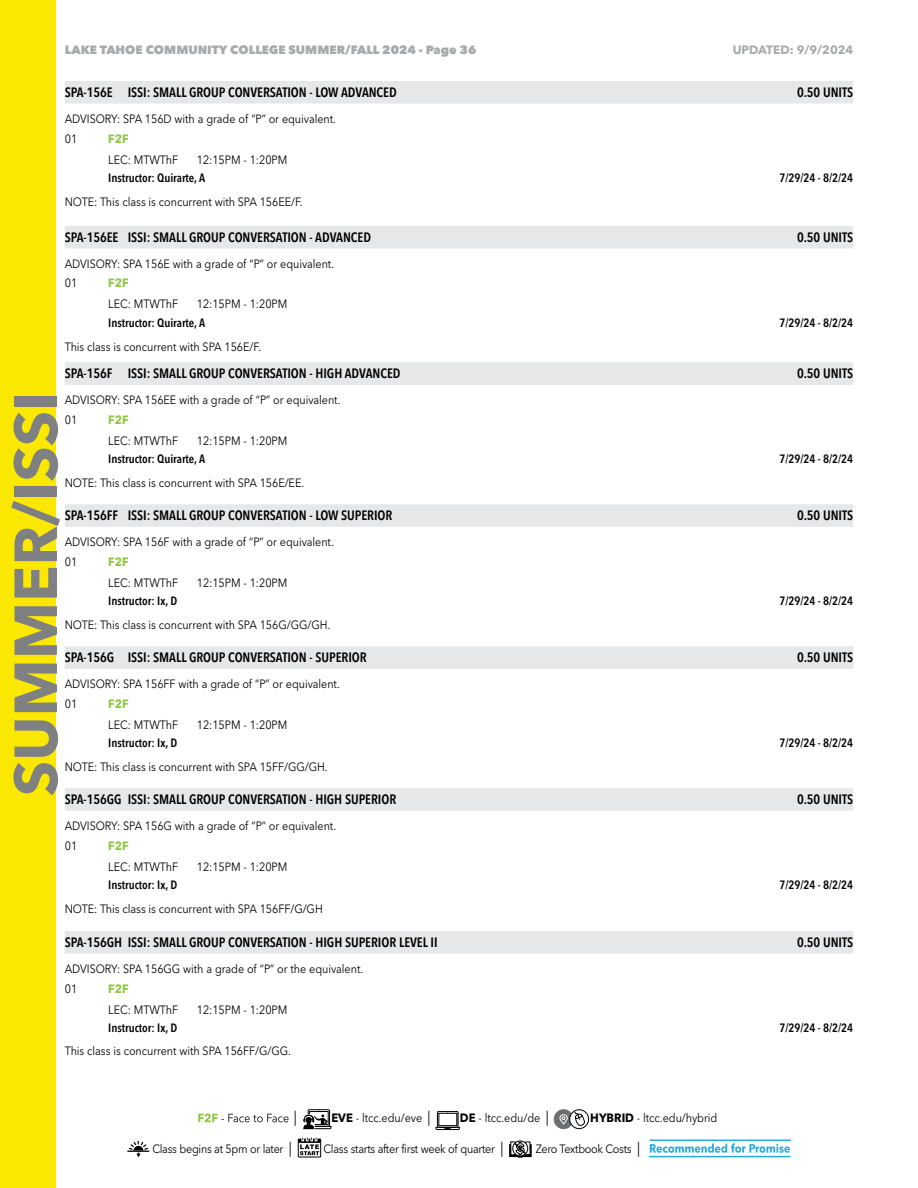
<style>
.page{position:relative;width:918px;height:1188px;background:#fff}
.page>*{position:absolute;margin:0;border:0;box-sizing:border-box;transform-origin:0 0}
.t1{font:700 60px "Avenir Next LT Pro";color:#7f8082}
.t2{font:15px "Avenir Next LT Pro";color:#000;scale:.9 1}
.Course_Title-BOLD{font:600 condensed 13.5px "Avenir Next LT Pro";letter-spacing:-.005em;color:#000}
.Course_Desc-Offering_Info{font:12px "Avenir Next LT Pro";letter-spacing:-.005em;color:#000;scale:.9 1}
.INSTRUCTOR_LINE{font:600 condensed 12px "Avenir Next LT Pro";letter-spacing:-.005em;color:#000}
.Course_Desc-Offering_Info-2{font:12px "Avenir Next LT Pro";letter-spacing:-.025em;color:#000;scale:.9 1}
.t3{font:800 12px "Avenir Next";color:#a7a9ac}
.INSTRUCTOR_LINE-2{font:12px "Avenir Next LT Pro";letter-spacing:-.005em;color:#000;scale:.9 1}
.Course_Desc-Offering_Info-3{font:700 12px "Avenir Next LT Pro";color:#8dc63f;scale:.95 1}
.t4{font:700 12px "Avenir Next LT Pro";color:#a7a9ac}
.s1{font-weight:700}
.s2{font-size:15px}
</style>
<div class="page">
<div style="left:0;top:0;width:56px;height:1188px;background:#fae800"></div>
<svg style="left:128px;top:1140px;width:21px;height:17px"></svg>
<div style="left:298px;top:1139px;width:23px;height:18px;border:1px solid #000"></div>
<svg style="left:509px;top:1140px;width:23px;height:18px"></svg>
<svg style="left:650px;top:1143px;width:140px;height:10px"></svg>
<hr style="left:650px;top:1140px;width:141px;height:1px;background:#21ade3">
<hr style="left:649px;top:1156px;width:141px;height:1px;background:#21ade3">
<svg style="left:198px;top:1113px;width:91px;height:9px"></svg>
<svg style="left:300px;top:1109px;width:32px;height:46px"></svg>
<svg style="left:435px;top:1111px;width:25px;height:19px"></svg>
<div style="left:554px;top:1110px;width:19px;height:19px;background:#6d6e71;border-radius:50%"></div>
<div style="left:554px;top:1109px;width:20px;height:20px;border:1px solid #6d6e71;border-radius:50%"></div>
<svg style="left:559px;top:1114px;width:9px;height:11px"></svg>
<svg style="left:570px;top:1110px;width:19px;height:19px"></svg>
<div style="left:569px;top:1109px;width:20px;height:20px;border:1px solid #000;border-radius:50%"></div>
<svg style="left:574px;top:1111px;width:12px;height:15px"></svg>
<div style="left:65px;top:81px;width:788px;height:23px;background:#e6e7e8"></div>
<div style="left:65px;top:226px;width:788px;height:22px;background:#e6e7e8"></div>
<div style="left:65px;top:362px;width:788px;height:23px;background:#e6e7e8"></div>
<div style="left:65px;top:504px;width:788px;height:23px;background:#e6e7e8"></div>
<div style="left:65px;top:646px;width:788px;height:23px;background:#e6e7e8"></div>
<div style="left:65px;top:788px;width:788px;height:23px;background:#e6e7e8"></div>
<div style="left:65px;top:931px;width:788px;height:23px;background:#e6e7e8"></div>
<p class="t3" style="left:65px;top:43px;width:413px">LAKE TAHOE COMMUNITY COLLEGE SUMMER/FALL 2024 - Page 36</p>
<p class="t4" style="left:733px;top:43px;width:122px">UPDATED: 9/9/2024</p>
<p class="Course_Title-BOLD" style="left:65px;top:84px;width:333px">SPA-156E ISSI: SMALL GROUP CONVERSATION - LOW ADVANCED</p>
<p class="Course_Title-BOLD" style="left:797px;top:84px;width:58px">0.50 UNITS</p>
<p class="Course_Desc-Offering_Info" style="left:65px;top:112px;width:303px">ADVISORY: SPA 156D with a grade of “P” or equivalent.</p>
<p class="Course_Desc-Offering_Info" style="left:65px;top:131px;width:15px">01</p>
<p class="Course_Desc-Offering_Info-3" style="left:108px;top:131px;width:23px">F2F</p>
<p class="Course_Desc-Offering_Info" style="left:108px;top:152px;width:79px">LEC: MTWThF</p>
<p class="Course_Desc-Offering_Info" style="left:197px;top:152px;width:102px">12:15PM - 1:20PM</p>
<p class="INSTRUCTOR_LINE" style="left:108px;top:170px;width:98px">Instructor: Quirarte, A</p>
<p class="INSTRUCTOR_LINE" style="left:780px;top:170px;width:75px">7/29/24 - 8/2/24</p>
<p class="Course_Desc-Offering_Info" style="left:65px;top:195px;width:266px">NOTE: This class is concurrent with SPA 156EE/F.</p>
<p class="Course_Title-BOLD" style="left:65px;top:229px;width:308px">SPA-156EE ISSI: SMALL GROUP CONVERSATION - ADVANCED</p>
<p class="Course_Title-BOLD" style="left:797px;top:229px;width:58px">0.50 UNITS</p>
<p class="Course_Desc-Offering_Info" style="left:65px;top:257px;width:301px">ADVISORY: SPA 156E with a grade of “P” or equivalent.</p>
<p class="Course_Desc-Offering_Info" style="left:65px;top:276px;width:15px">01</p>
<p class="Course_Desc-Offering_Info-3" style="left:108px;top:276px;width:23px">F2F</p>
<p class="Course_Desc-Offering_Info" style="left:108px;top:297px;width:79px">LEC: MTWThF</p>
<p class="Course_Desc-Offering_Info" style="left:197px;top:297px;width:102px">12:15PM - 1:20PM</p>
<p class="INSTRUCTOR_LINE" style="left:108px;top:315px;width:98px">Instructor: Quirarte, A</p>
<p class="INSTRUCTOR_LINE" style="left:780px;top:315px;width:75px">7/29/24 - 8/2/24</p>
<p class="Course_Desc-Offering_Info" style="left:65px;top:340px;width:220px">This class is concurrent with SPA 156E/F.</p>
<p class="Course_Title-BOLD" style="left:65px;top:365px;width:337px">SPA-156F ISSI: SMALL GROUP CONVERSATION - HIGH ADVANCED</p>
<p class="Course_Title-BOLD" style="left:797px;top:365px;width:58px">0.50 UNITS</p>
<p class="Course_Desc-Offering_Info" style="left:65px;top:393px;width:308px">ADVISORY: SPA 156EE with a grade of “P” or equivalent.</p>
<p class="Course_Desc-Offering_Info" style="left:65px;top:413px;width:15px">01</p>
<p class="Course_Desc-Offering_Info-3" style="left:108px;top:412px;width:23px">F2F</p>
<p class="Course_Desc-Offering_Info" style="left:108px;top:434px;width:79px">LEC: MTWThF</p>
<p class="Course_Desc-Offering_Info" style="left:197px;top:434px;width:102px">12:15PM - 1:20PM</p>
<p class="INSTRUCTOR_LINE" style="left:108px;top:452px;width:98px">Instructor: Quirarte, A</p>
<p class="INSTRUCTOR_LINE" style="left:780px;top:452px;width:75px">7/29/24 - 8/2/24</p>
<p class="Course_Desc-Offering_Info" style="left:65px;top:476px;width:267px">NOTE: This class is concurrent with SPA 156E/EE.</p>
<p class="Course_Title-BOLD" style="left:65px;top:507px;width:329px">SPA-156FF ISSI: SMALL GROUP CONVERSATION - LOW SUPERIOR</p>
<p class="Course_Title-BOLD" style="left:797px;top:507px;width:58px">0.50 UNITS</p>
<p class="Course_Desc-Offering_Info" style="left:65px;top:535px;width:300px">ADVISORY: SPA 156F with a grade of “P” or equivalent.</p>
<p class="Course_Desc-Offering_Info" style="left:65px;top:554px;width:15px">01</p>
<p class="Course_Desc-Offering_Info-3" style="left:108px;top:554px;width:23px">F2F</p>
<p class="Course_Desc-Offering_Info" style="left:108px;top:575px;width:79px">LEC: MTWThF</p>
<p class="Course_Desc-Offering_Info" style="left:197px;top:575px;width:102px">12:15PM - 1:20PM</p>
<p class="INSTRUCTOR_LINE" style="left:108px;top:594px;width:70px">Instructor: Ix, D</p>
<p class="INSTRUCTOR_LINE" style="left:780px;top:594px;width:75px">7/29/24 - 8/2/24</p>
<p class="Course_Desc-Offering_Info" style="left:65px;top:618px;width:296px">NOTE: This class is concurrent with SPA 156G/GG/GH.</p>
<p class="Course_Title-BOLD" style="left:65px;top:649px;width:303px">SPA-156G ISSI: SMALL GROUP CONVERSATION - SUPERIOR</p>
<p class="Course_Title-BOLD" style="left:797px;top:649px;width:58px">0.50 UNITS</p>
<p class="Course_Desc-Offering_Info" style="left:65px;top:677px;width:307px">ADVISORY: SPA 156FF with a grade of “P” or equivalent.</p>
<p class="Course_Desc-Offering_Info" style="left:65px;top:696px;width:15px">01</p>
<p class="Course_Desc-Offering_Info-3" style="left:108px;top:696px;width:23px">F2F</p>
<p class="Course_Desc-Offering_Info" style="left:108px;top:717px;width:79px">LEC: MTWThF</p>
<p class="Course_Desc-Offering_Info" style="left:197px;top:717px;width:102px">12:15PM - 1:20PM</p>
<p class="INSTRUCTOR_LINE" style="left:108px;top:736px;width:70px">Instructor: Ix, D</p>
<p class="INSTRUCTOR_LINE" style="left:780px;top:736px;width:75px">7/29/24 - 8/2/24</p>
<p class="Course_Desc-Offering_Info" style="left:65px;top:760px;width:294px">NOTE: This class is concurrent with SPA 15FF/GG/GH.</p>
<p class="Course_Title-BOLD" style="left:65px;top:791px;width:333px">SPA-156GG ISSI: SMALL GROUP CONVERSATION - HIGH SUPERIOR</p>
<p class="Course_Title-BOLD" style="left:797px;top:791px;width:58px">0.50 UNITS</p>
<p class="Course_Desc-Offering_Info" style="left:65px;top:819px;width:303px">ADVISORY: SPA 156G with a grade of “P” or equivalent.</p>
<p class="Course_Desc-Offering_Info" style="left:65px;top:838px;width:15px">01</p>
<p class="Course_Desc-Offering_Info-3" style="left:108px;top:838px;width:23px">F2F</p>
<p class="Course_Desc-Offering_Info" style="left:108px;top:859px;width:79px">LEC: MTWThF</p>
<p class="Course_Desc-Offering_Info" style="left:197px;top:859px;width:102px">12:15PM - 1:20PM</p>
<p class="INSTRUCTOR_LINE" style="left:108px;top:877px;width:70px">Instructor: Ix, D</p>
<p class="INSTRUCTOR_LINE" style="left:780px;top:877px;width:75px">7/29/24 - 8/2/24</p>
<p class="Course_Desc-Offering_Info" style="left:65px;top:902px;width:288px">NOTE: This class is concurrent with SPA 156FF/G/GH</p>
<p class="Course_Title-BOLD" style="left:65px;top:934px;width:374px">SPA-156GH ISSI: SMALL GROUP CONVERSATION - HIGH SUPERIOR LEVEL II</p>
<p class="Course_Title-BOLD" style="left:797px;top:934px;width:58px">0.50 UNITS</p>
<p class="Course_Desc-Offering_Info" style="left:65px;top:962px;width:333px">ADVISORY: SPA 156GG with a grade of “P” or the equivalent.</p>
<p class="Course_Desc-Offering_Info" style="left:65px;top:981px;width:15px">01</p>
<p class="Course_Desc-Offering_Info-3" style="left:108px;top:981px;width:23px">F2F</p>
<p class="Course_Desc-Offering_Info" style="left:108px;top:1002px;width:79px">LEC: MTWThF</p>
<p class="Course_Desc-Offering_Info" style="left:197px;top:1002px;width:102px">12:15PM - 1:20PM</p>
<p class="INSTRUCTOR_LINE" style="left:108px;top:1020px;width:70px">Instructor: Ix, D</p>
<p class="INSTRUCTOR_LINE" style="left:780px;top:1020px;width:75px">7/29/24 - 8/2/24</p>
<p class="INSTRUCTOR_LINE-2" style="left:65px;top:1043px;width:253px">This class is concurrent with SPA 156FF/G/GG.</p>
<h1 class="t1" style="left:-1px;top:796px;width:406px;rotate:-90deg">SUMMER/ISSI</h1>
<p class="t2" style="left:294px;top:1108px;width:5px">|</p>
<p class="Course_Desc-Offering_Info" style="left:331px;top:1111px;width:112px"><span class="s1">EVE</span> - ltcc.edu/eve <span class="s2">|</span></p>
<p class="Course_Desc-Offering_Info" style="left:460px;top:1111px;width:100px"><span class="s1">DE</span> - ltcc.edu/de <span class="s2">|</span></p>
<p class="Course_Desc-Offering_Info" style="left:590px;top:1111px;width:143px"><span class="s1">HYBRID</span> - ltcc.edu/hybrid</p>
<p class="Course_Desc-Offering_Info-2" style="left:152px;top:1141px;width:157px">Class begins at 5pm or later <span class="s2">|</span></p>
<p class="Course_Desc-Offering_Info-2" style="left:323px;top:1141px;width:201px">Class starts after first week of quarter <span class="s2">|</span></p>
<p class="Course_Desc-Offering_Info-2" style="left:536px;top:1141px;width:118px">Zero Textbook Costs <span class="s2">|</span></p>
</div>
